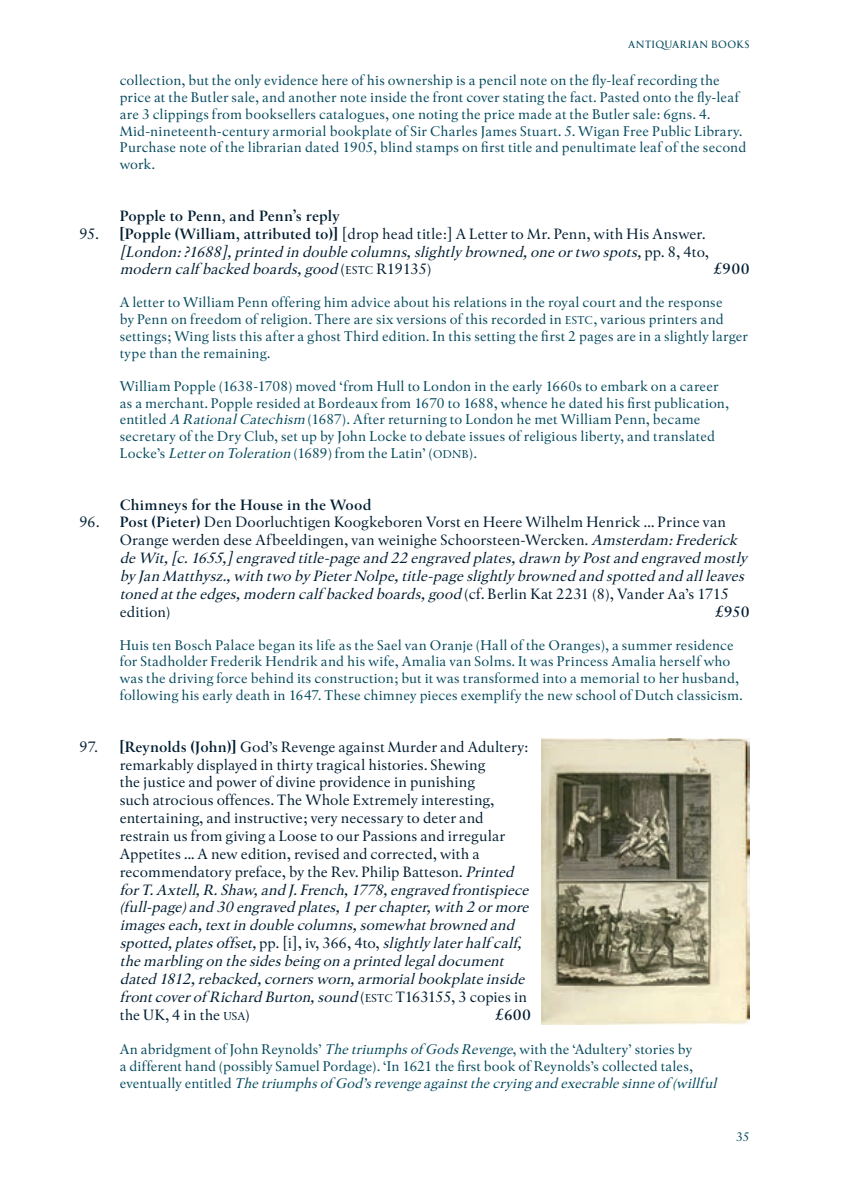
<style>
.page{position:relative;width:844px;height:1191px;background:#fff}
.page>*{position:absolute;margin:0;border:0;box-sizing:border-box;transform-origin:0 0}
.t1{font:14.88px/17.8px "Blackwell";letter-spacing:.005em;color:#001d31}
.t2{font:italic 14.88px/17.8px "Blackwell";color:#001d31}
.t3{font:700 14.88px "Blackwell";letter-spacing:.01em;color:#001d31}
.t4{font:14px/16.8px "Blackwell";letter-spacing:.01em;color:#054a5e}
.t5{font:12.25px "Blackwell";color:#054a5e}
.t6{font:10.5px "Blackwell Titling";letter-spacing:.04em;color:#054a5e}
.s1{font-style:normal}
.s2{font-weight:700;font-style:normal}
.s3{font-style:normal;font-size:11.38px}
.s4{font-size:11.38px}
.s5{font-style:italic}
.s6{font-weight:700}
</style>
<div class="page">
<img style="left:541px;top:738px;width:208px;height:286px">
<p class="t6" style="left:628px;top:39px;width:123px">ANTIQUARIAN BOOKS</p>
<p class="t4" style="left:120px;top:72px;width:628px">collection, but the only evidence here of his ownership is a pencil note on the fly-leaf recording the price at the Butler sale, and another note inside the front cover stating the fact. Pasted onto the fly-leaf are 3 clippings from booksellers catalogues, one noting the price made at the Butler sale: 6gns. 4.<br>Mid-nineteenth-century armorial bookplate of Sir Charles James Stuart. 5. Wigan Free Public Library.<br>Purchase note of the librarian dated 1905, blind stamps on first title and penultimate leaf of the second work.</p>
<p class="t3" style="left:120px;top:207px;width:221px">Popple to Penn, and Penn’s reply</p>
<p class="t2" style="left:120px;top:224px;width:590px;text-indent:-40px"><span class="s1">95.</span> <span class="s2">[Popple (William, attributed to)]</span> <span class="s1">[drop head title:] A Letter to Mr. Penn, with His Answer. </span>[London:?1688],printed in doublecolumns,slightly browned,oneortwo spots,<span class="s1">p p . 8 , 4 t o , </span>modern calf backed boards,good <span class="s1">(</span> <span class="s3">E S T C</span> <span class="s1">R 1 9 1 3 5 )</span></p>
<p class="t3" style="left:713px;top:260px;width:38px">£900</p>
<p class="t4" style="left:120px;top:294px;width:629px">A letter to William Penn offering him advice about his relations in the royal court and the response<br>by Penn on freedom of religion. There are six versions of this recorded in <span class="s4">ESTC</span>, various printers and settings; Wing lists this after a ghost Third edition. In this setting the first 2 pages are in a slightly larger type than the remaining.</p>
<p class="t4" style="left:120px;top:377px;width:610px">William Popple (1638-1708) moved ‘from Hull to London in the early 1660s to embark on a career as a merchant. Popple resided at Bordeaux from 1670 to 1688, whence he dated his first publication, entitled <span class="s5">A RationalCatechism</span> (1687). After returning to London he met William Penn, became secretary of the Dry Club, set up by John Locke to debate issues of religious liberty, and translated Locke’s <span class="s5">Letteron Toleration</span> (1689) from the Latin’ (<span class="s4">ODNB</span>).</p>
<p class="t3" style="left:120px;top:495px;width:253px">Chimneys for the House in the Wood</p>
<p class="t2" style="left:120px;top:513px;width:629px;text-indent:-40px"><span class="s1">96.</span> <span class="s2">Post (Pieter)</span> <span class="s1">Den Doorluchtigen Koogkeboren Vorst en Heere Wilhelm Henrick ... Prince van Orange werden dese Afbeeldingen, van weinighe Schoorsteen-Wercken.</span> Amsterdam:Frederick deWit,[c.1655,]engraved title-pageand 22 engraved plates,drawn by Postand engraved mostly by Jan Matthysz.,with two by PieterNolpe,title-pageslightly browned and spotted and allleaves toned attheedges,modern calf backed boards,good <span class="s1">( c f. B e r l i n K a t 2 2 3 1 ( 8 ) , Va n d e r A a ’ s 1 7 1 5 edition)</span></p>
<p class="t3" style="left:715px;top:602px;width:36px">£950</p>
<p class="t4" style="left:120px;top:636px;width:624px">Huis ten Bosch Palace began its life as the Sael van Oranje (Hall of the Oranges), a summer residence for Stadholder Frederik Hendrik and his wife, Amalia van Solms. It was Princess Amalia herself who was the driving force behind its construction; but it was transformed into a memorial to her husband, following his early death in 1647. These chimney pieces exemplify the new school of Dutch classicism.</p>
<p class="t1" style="left:120px;top:737px;width:414px;text-indent:-40px">97. <span class="s6">[Reynolds (John)]</span> God’s Revenge against Murder and Adultery: remarkably displayed in thirty tragical histories. Shewing<br>the justice and power of divine providence in punishing<br>such atrocious offences. The Whole Extremely interesting, entertaining, and instructive; very necessary to deter and restrain us from giving a Loose to our Passions and irregular Appetites ... A new edition, revised and corrected, with a recommendatory preface, by the Rev. Philip Batteson. <span class="s5">Printed forT.Axtell,R.Shaw,and J.French,1778,engraved frontispiece (full-page)and 30 engraved plates,1 perchapter,with 2 ormore imageseach,textin doublecolumns,somewhatbrowned and spotted,platesoffset,</span>p p . [ i ] , i v , 3 6 6 , 4 t o , <span class="s5">slightly laterhalf calf, themarblingon thesidesbeingon aprinted legaldocument dated 1812,rebacked,cornersworn,armorialbookplateinside frontcoverof Richard Burton,sound</span> ( <span class="s4">E S T C</span> T 1 6 3 1 5 5 , 3 c o p i e s i n the UK, 4 in the <span class="s4">USA</span>)</p>
<p class="t3" style="left:495px;top:1005px;width:37px">£600</p>
<p class="t4" style="left:120px;top:1040px;width:602px">An abridgment of John Reynolds’ <span class="s5">Thetriumphsof GodsRevenge</span>, with the ‘Adultery’ stories by<br>a different hand (possibly Samuel Pordage). ‘In 1621 the first book of Reynolds’s collected tales,<br>e v e n t u a l l y e n t i t l e d <span class="s5">Thetriumphsof God’srevengeagainstthecryingand execrablesinneof (willful</span></p>
<p class="t5" style="left:735px;top:1129px;width:15px">35</p>
</div>
